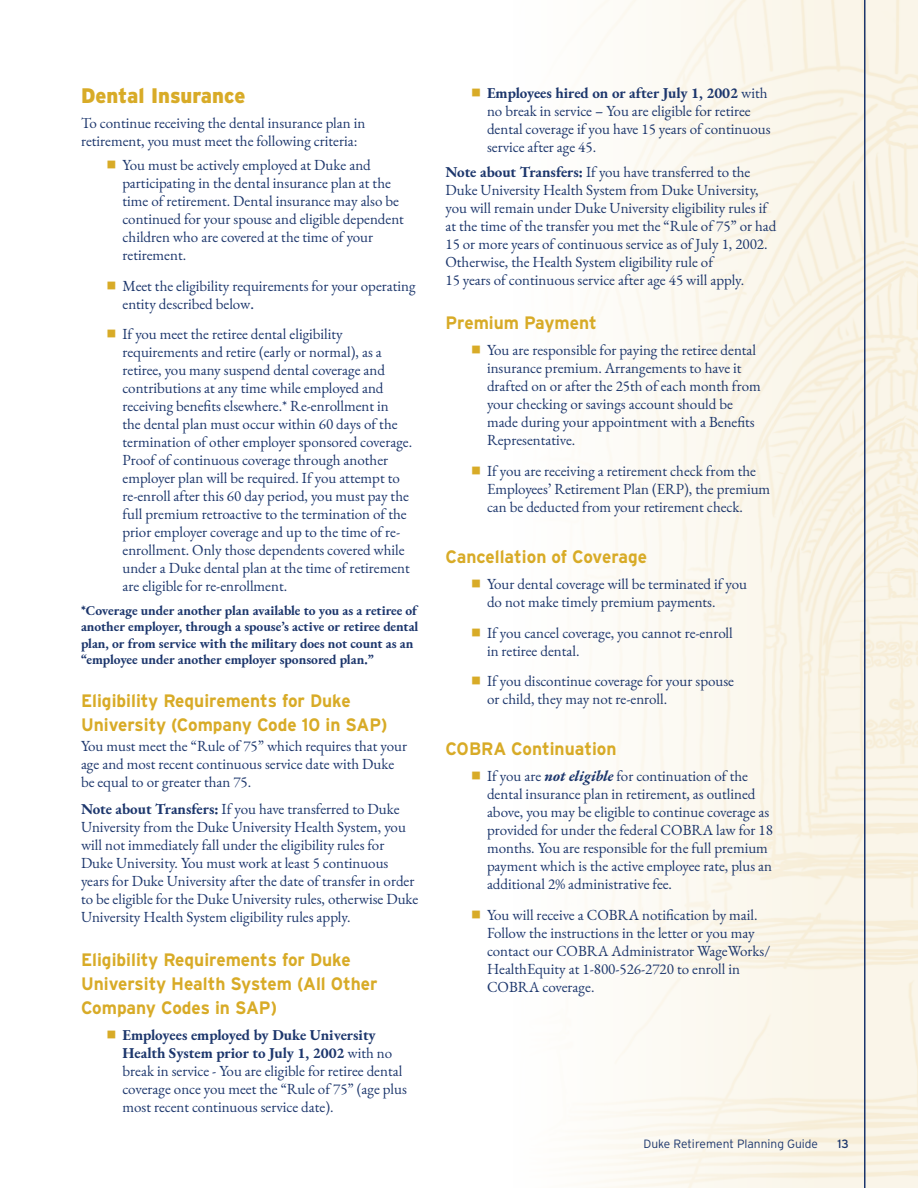
<style>
.page{position:relative;width:918px;height:1188px;background:#fff}
.page>*{position:absolute;margin:0;border:0;box-sizing:border-box;transform-origin:0 0}
.t1{font:900 21px "Interstate";color:#d8ab27;scale:.96 1}
.t2{font:700 18px/24px "Interstate";color:#d8ab27;scale:.96 1}
.t3{font:15px/18px "EB Garamond";color:#1c366c}
.t4{font:700 13.5px/16.5px "EB Garamond";color:#1c366c}
.t5{font:300 12px "Interstate";color:#1c366c}
.t6{font:12px "Interstate";color:#1c366c}
.s1{font-family:"Interstate";font-weight:300}
.s2{font-weight:700}
.s3{font-weight:700;font-style:italic}
</style>
<div class="page">
<img style="left:589px;top:0;width:329px;height:1188px">
<hr style="left:864px;top:0;width:2px;height:1188px;background:#1c366c">
<h3 class="t1" style="left:81px;top:84px;width:173px">Dental Insurance</h3>
<p class="t3" style="left:81px;top:114px;width:286px">To continue receiving the dental insurance plan in retirement, you must meet the following criteria:</p>
<p class="t3" style="left:123px;top:156px;width:283px">You must be actively employed at Duke and participating in the dental insurance plan at the time of retirement. Dental insurance may also be continued for your spouse and eligible dependent children who are covered at the time of your retirement.</p>
<p class="t3" style="left:123px;top:277px;width:295px">Meet the eligibility requirements for your operating entity described below<span class="s1">.</span></p>
<p class="t3" style="left:123px;top:326px;width:264px">If you meet the retiree dental eligibility requirements and retire (early or normal), as a retiree, you many suspend dental coverage and contributions at any time while employed and</p>
<p class="t3" style="left:123px;top:398px;width:268px">receiving benefits elsewhere.* Re-enrollment in</p>
<p class="t3" style="left:123px;top:416px;width:291px">the dental plan must occur within 60 days of the termination of other employer sponsored coverage.<br>Proof of continuous coverage through another employer plan will be required. If you attempt to re-enroll after this 60 day period, you must pay the full premium retroactive to the termination of the prior employer coverage and up to the time of re&shy;enrollment. Only those dependents covered while under a Duke dental plan at the time of retirement are eligible for re-enrollment.</p>
<p class="t4" style="left:81px;top:602px;width:339px">*Coverage under another plan available to you as a retiree of another employer, through a spouse’s active or retiree dental plan, or from service with the military does not count as an “employee under another employer sponsored plan.”</p>
<p class="t2" style="left:81px;top:688px;width:321px">Eligibility Requirements for Duke<br>University (Company Code 10 in SAP)</p>
<p class="t3" style="left:81px;top:737px;width:328px">You must meet the “Rule of 75” which requires that your age and most recent continuous service date with Duke be equal to or greater than 75.</p>
<p class="t3" style="left:81px;top:800px;width:339px"><span class="s2">Note about Transfers:</span> If you have transferred to Duke University from the Duke University Health System, you will not immediately fall under the eligibility rules for Duke University. You must work at least 5 continuous years for Duke University after the date of transfer in order to be eligible for the Duke University rules, otherwise Duke University Health System eligibility rules apply.</p>
<p class="t2" style="left:81px;top:948px;width:310px">Eligibility Requirements for Duke<br>University Health System (All Other<br>Company Codes in SAP)</p>
<p class="t3" style="left:123px;top:1026px;width:286px"><span class="s2">Employees employed by Duke University Health System prior to July 1, 2002</span> with no break in service - You are eligible for retiree dental coverage once you meet the “Rule of 75” (age plus most recent continuous service date).</p>
<p class="t3" style="left:487px;top:84px;width:285px"><span class="s2">Employees hired on or after July 1, 2002</span> with no break in service – You are eligible for retiree dental coverage if you have 15 years of continuous service after age 45.</p>
<p class="t3" style="left:446px;top:163px;width:333px"><span class="s2">Note about Transfers:</span> If you have transferred to the Duke University Health System from Duke University, you will remain under Duke University eligibility rules if at the time of the transfer you met the “Rule of 75” or had 15 or more years of continuous service as of July 1, 2002.<br>Otherwise, the Health System eligibility rule of<br>15 years of continuous service after age 45 will apply.</p>
<h4 class="t2" style="left:446px;top:310px;width:159px">Premium Payment</h4>
<p class="t3" style="left:487px;top:341px;width:275px">You are responsible for paying the retiree dental insurance premium. Arrangements to have it drafted on or after the 25th of each month from your checking or savings account should be</p>
<p class="t3" style="left:487px;top:413px;width:269px">made during your appointment with a Benefits</p>
<p class="t3" style="left:487px;top:431px;width:90px">Representative.</p>
<p class="t3" style="left:487px;top:462px;width:285px">If you are receiving a retirement check from the<br>Employees’ Retirement Plan (ERP), the premium can be deducted from your retirement check.</p>
<h4 class="t2" style="left:446px;top:544px;width:211px">Cancellation of Coverage</h4>
<p class="t3" style="left:487px;top:575px;width:262px">Your dental coverage will be terminated if you do not make timely premium payments.</p>
<p class="t3" style="left:487px;top:624px;width:247px">If you cancel coverage, you cannot re-enroll in retiree dental.</p>
<p class="t3" style="left:487px;top:672px;width:249px">If you discontinue coverage for your spouse or child, they may not re-enroll.</p>
<h4 class="t2" style="left:446px;top:737px;width:180px">COBRA Continuation</h4>
<p class="t3" style="left:487px;top:767px;width:288px">If you are <span class="s3">not eligible</span> for continuation of the dental insurance plan in retirement, as outlined above, you may be eligible to continue coverage as provided for under the federal COBRA law for 18 months. You are responsible for the full premium payment which is the active employee rate, plus an additional 2% administrative fee.</p>
<p class="t3" style="left:487px;top:906px;width:272px">You will receive a COBRA notification by mail.</p>
<p class="t3" style="left:487px;top:924px;width:285px">Follow the instructions in the letter or you may contact our COBRA Administrator WageWorks/ HealthEquity at 1-800-526-2720 to enroll in COBRA coverage.</p>
<p class="t5" style="left:644px;top:1137px;width:176px">Duke Retirement Planning Guide</p>
<p class="t6" style="left:838px;top:1137px;width:13px">13</p>
</div>
